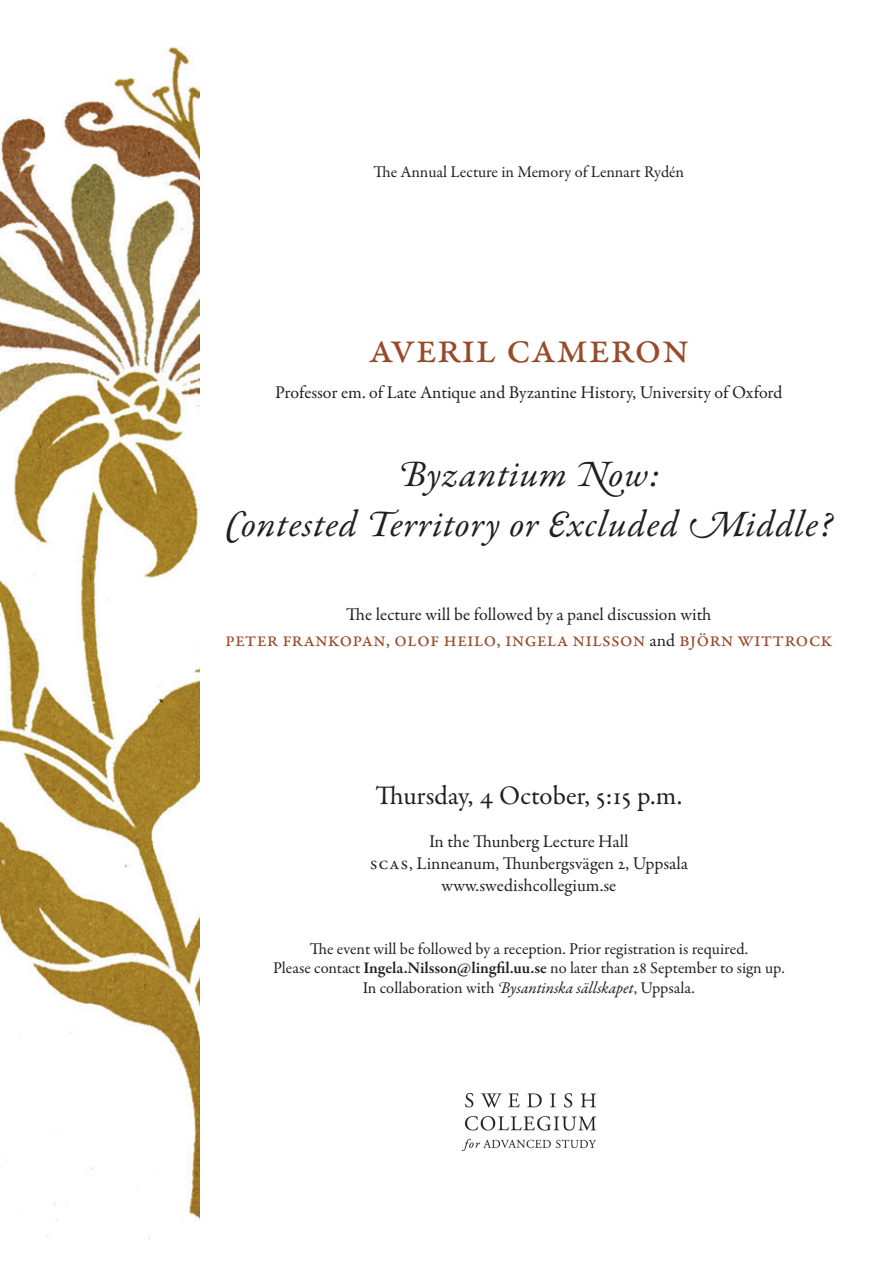
<style>
.page{position:relative;width:893px;height:1263px;background:#fff}
.page>*{position:absolute;margin:0;border:0;box-sizing:border-box;transform-origin:0 0}
.t1{font:45px "Garamond Premr Pro";color:#984b2a}
.t2{font:italic 37.5px/50.4px "Garamond Premr Pro";letter-spacing:.02em;color:#231f20;text-align:center}
.t3{font:27px "Garamond Premr Pro";letter-spacing:-.01em;color:#231f20}
.t4{font:21px "Garamond Premr Pro";color:#984b2a}
.t5{font:18px/21.6px "Garamond Premr Pro";letter-spacing:-.005em;color:#231f20;text-align:center}
.t6{font:16.5px/19.8px "Garamond Premr Pro";letter-spacing:-.01em;color:#231f20;text-align:center}
.s1{font-size:18px;color:#231f20}
.s2{font-weight:600}
.s3{font-style:italic}
</style>
<div class="page">
<img style="left:462px;top:1093px;width:133px;height:58px">
<img style="left:0;top:47px;width:200px;height:1192px">
<p class="t6" style="left:374px;top:162px;width:312px">The Annual Lecture in Memory of Lennart Rydén</p>
<h1 class="t1" style="left:369px;top:320px;width:322px">averil cameron</h1>
<p class="t5" style="left:275px;top:381px;width:509px">Professor em. of Late Antique and Byzantine History, University of Oxford</p>
<h2 class="t2" style="left:225px;top:451px;width:609px">Byzantium Now:<br>Contested Territory or Excluded Middle?</h2>
<p class="t5" style="left:346px;top:604px;width:367px">The lecture will be followed by a panel discussion with</p>
<p class="t4" style="left:225px;top:626px;width:609px">peter frankopan, olof heilo, ingela nilsson <span class="s1">and</span> björn wittrock</p>
<h3 class="t3" style="left:376px;top:779px;width:308px">Thursday, 4 October, 5:15 p.m.</h3>
<p class="t5" style="left:370px;top:831px;width:320px">In the Thunberg Lecture Hall<br>scas, Linneanum, Thunbergsvägen 2, Uppsala www.swedishcollegium.se</p>
<p class="t6" style="left:273px;top:939px;width:513px">The event will be followed by a reception. Prior registration is required.<br>Please contact <span class="s2">Ingela.Nilsson@lingfil.uu.se</span> no later than 28 September to sign up.<br>In collaboration with <span class="s3">Bysantinska sällskapet</span>, Uppsala.</p>
</div>
